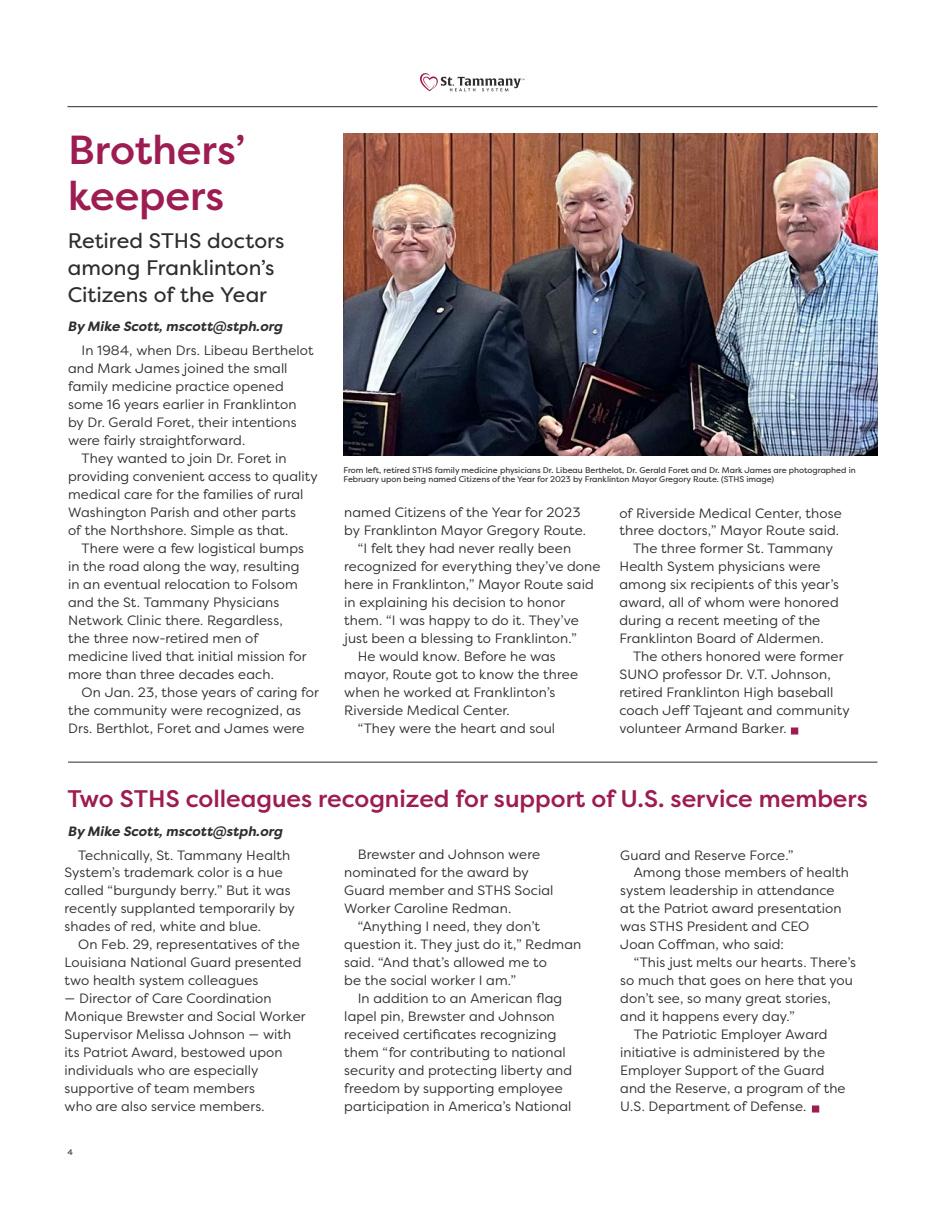
<style>
.page{position:relative;width:945px;height:1215px;background:#fff}
.page>*{position:absolute;margin:0;border:0;box-sizing:border-box;transform-origin:0 0}
.Headings{font:500 40.5px/46.5px "Filson Pro";color:#9d1c51}
.Headings-2{font:500 24px "Filson Pro";color:#9d1c51}
.St__Tammany_General_Body{font:21px/27px "Filson Pro";color:#2e2c2d}
.St__Tammany_General_Body-2{font:13.5px/18px "Filson Pro";letter-spacing:.01em;color:#2e2c2d}
.St__Tammany_General_Body-3{font:italic 700 13.5px "Filson Pro";letter-spacing:-.005em;color:#2e2c2d}
.St__Tammany_General_Body-4{font:8.25px/9.9px "Filson Pro";color:#2e2c2d}
</style>
<div class="page">
<hr style="left:68px;top:106px;width:810px;height:1px;background:#2e2c2d">
<svg style="left:420px;top:73px;width:105px;height:18px"></svg>
<div style="left:812px;top:1106px;width:7px;height:7px;background:#9d1c51;border:2px solid #9d1c51"></div>
<img style="left:344px;top:133px;width:534px;height:323px">
<hr style="left:68px;top:762px;width:809px;height:1px;background:#2e2c2d">
<div style="left:791px;top:728px;width:7px;height:7px;background:#9d1c51;border:2px solid #9d1c51"></div>
<p class="Headings" style="left:68px;top:125px;width:179px">Brothers’ keepers</p>
<p class="St__Tammany_General_Body" style="left:68px;top:226px;width:218px">Retired STHS doctors among Franklinton’s<br>Citizens of the Year</p>
<p class="St__Tammany_General_Body-3" style="left:68px;top:317px;width:216px">By Mike Scott, mscott@stph.org</p>
<p class="St__Tammany_General_Body-2" style="left:68px;top:341px;width:247px;text-indent:14px">In 1984, when Drs. Libeau Berthelot and Mark James joined the small family medicine practice opened some 16 years earlier in Franklinton by Dr. Gerald Foret, their intentions were fairly straightforward.</p>
<p class="St__Tammany_General_Body-2" style="left:68px;top:449px;width:251px;text-indent:14px">They wanted to join Dr. Foret in providing convenient access to quality medical care for the families of rural Washington Parish and other parts<br>of the Northshore. Simple as that.</p>
<p class="St__Tammany_General_Body-2" style="left:68px;top:539px;width:240px;text-indent:14px">There were a few logistical bumps in the road along the way, resulting in an eventual relocation to Folsom and the St. Tammany Physicians Network Clinic there. Regardless, the three now-retired men of medicine lived that initial mission for more than three decades each.</p>
<p class="St__Tammany_General_Body-2" style="left:68px;top:683px;width:252px;text-indent:14px">On Jan. 23, those years of caring for the community were recognized, as<br>Drs. Berthlot, Foret and James were</p>
<p class="St__Tammany_General_Body-4" style="left:344px;top:465px;width:514px">From left, retired STHS family medicine physicians Dr. Libeau Berthelot, Dr. Gerald Foret and Dr. Mark James are photographed in<br>February upon being named Citizens of the Year for 2023 by Franklinton Mayor Gregory Route. (STHS image)</p>
<p class="St__Tammany_General_Body-2" style="left:620px;top:503px;width:224px">of Riverside Medical Center, those three doctors,” Mayor Route said.</p>
<p class="St__Tammany_General_Body-2" style="left:620px;top:539px;width:221px;text-indent:14px">The three former St. Tammany<br>Health System physicians were among six recipients of this year’s award, all of whom were honored during a recent meeting of the<br>Franklinton Board of Aldermen.</p>
<p class="St__Tammany_General_Body-2" style="left:620px;top:647px;width:232px;text-indent:14px">The others honored were former<br>SUNO professor Dr. V.T. Johnson, retired Franklinton High baseball coach Jeff Tajeant and community volunteer Armand Barker.</p>
<p class="St__Tammany_General_Body-2" style="left:344px;top:503px;width:243px">named Citizens of the Year for 2023 by Franklinton Mayor Gregory Route.</p>
<p class="St__Tammany_General_Body-2" style="left:344px;top:539px;width:258px;text-indent:14px">“I felt they had never really been recognized for everything they’ve done here in Franklinton,” Mayor Route said in explaining his decision to honor them. “I was happy to do it. They’ve just been a blessing to Franklinton.”</p>
<p class="St__Tammany_General_Body-2" style="left:344px;top:647px;width:235px;text-indent:14px">He would know. Before he was mayor, Route got to know the three when he worked at Franklinton’s<br>Riverside Medical Center.</p>
<p class="St__Tammany_General_Body-2" style="left:358px;top:719px;width:199px">“They were the heart and soul</p>
<p class="Headings-2" style="left:68px;top:782px;width:802px">Two STHS colleagues recognized for support of U.S. service members</p>
<p class="St__Tammany_General_Body-2" style="left:65px;top:845px;width:232px;text-indent:14px">Technically, St. Tammany Health System’s trademark color is a hue called “burgundy berry.” But it was recently supplanted temporarily by shades of red, white and blue.</p>
<p class="St__Tammany_General_Body-2" style="left:65px;top:935px;width:239px;text-indent:14px">On Feb. 29, representatives of the<br>Louisiana National Guard presented two health system colleagues</p>
<p class="St__Tammany_General_Body-2" style="left:65px;top:989px;width:243px">— Director of Care Coordination<br>Monique Brewster and Social Worker<br>Supervisor Melissa Johnson — with its Patriot Award, bestowed upon individuals who are especially supportive of team members<br>who are also service members.</p>
<p class="St__Tammany_General_Body-3" style="left:67px;top:823px;width:216px">By Mike Scott, mscott@stph.org</p>
<p class="St__Tammany_General_Body-2" style="left:344px;top:845px;width:211px;text-indent:14px">Brewster and Johnson were nominated for the award by<br>Guard member and STHS Social<br>Worker Caroline Redman.</p>
<p class="St__Tammany_General_Body-2" style="left:344px;top:917px;width:239px;text-indent:14px">“Anything I need, they don’t question it. They just do it,” Redman said. “And that’s allowed me to<br>be the social worker I am.”</p>
<p class="St__Tammany_General_Body-2" style="left:344px;top:989px;width:230px;text-indent:14px">In addition to an American flag lapel pin, Brewster and Johnson received certificates recognizing them “for contributing to national security and protecting liberty and freedom by supporting employee participation in America’s National</p>
<p class="St__Tammany_General_Body-2" style="left:620px;top:845px;width:175px">Guard and Reserve Force.”</p>
<p class="St__Tammany_General_Body-2" style="left:620px;top:863px;width:230px;text-indent:14px">Among those members of health system leadership in attendance at the Patriot award presentation was STHS President and CEO<br>Joan Coffman, who said:</p>
<p class="St__Tammany_General_Body-2" style="left:620px;top:953px;width:237px;text-indent:14px">“This just melts our hearts. There’s so much that goes on here that you don’t see, so many great stories, and it happens every day.”</p>
<p class="St__Tammany_General_Body-2" style="left:620px;top:1025px;width:227px;text-indent:14px">The Patriotic Employer Award initiative is administered by the<br>Employer Support of the Guard and the Reserve, a program of the<br>U.S. Department of Defense.</p>
<p class="St__Tammany_General_Body-4" style="left:68px;top:1147px;width:7px">4</p>
</div>
